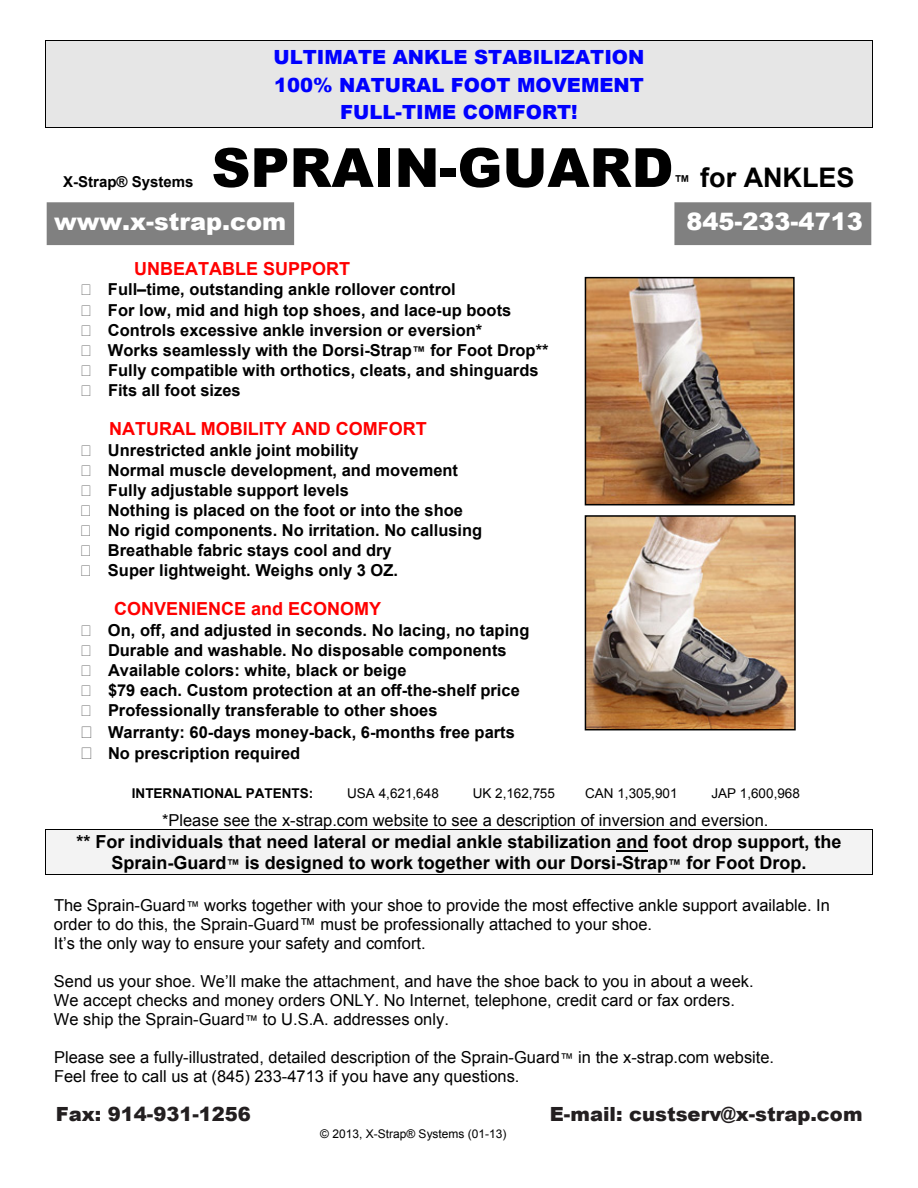
<style>
.page{position:relative;width:918px;height:1188px;background:#fff}
.page>*{position:absolute;margin:0;border:0;box-sizing:border-box;transform-origin:0 0}
.t1{font:900 54px "Arial";color:#000}
.t2{font:700 27px "Arial";color:#000}
.t3{font:900 24px "Arial";color:#fff}
.t4{font:900 19.5px/27.6px "Arial";color:#00f;text-align:center}
.t5{font:900 19.5px "Arial";color:#231f20}
.t6{font:700 18px/20.9px "Arial";color:#000;text-align:center}
.t7{font:700 18px "Arial";color:#f00}
.t8{font:700 16.5px/20.1px "Arial";color:#000}
.t9{font:16.5px/19px "Arial";color:#000}
.t10{font:700 15px "Arial";color:#000}
.t11{font:13.5px "Arial";color:#000}
.t12{font:700 13.5px "Arial";color:#000}
.t13{font:12px "Arial";color:#000}
.s1{font-size:16.5px}
.s2{font-size:13.5px}
</style>
<div class="page">
<div style="left:47px;top:203px;width:247px;height:42px;background:#808080"></div>
<div style="left:47px;top:202px;width:247px;height:43px;border:1px solid #808080"></div>
<div style="left:675px;top:203px;width:196px;height:42px;background:#808080"></div>
<div style="left:674px;top:202px;width:197px;height:43px;border:1px solid #808080"></div>
<div style="left:46px;top:41px;width:826px;height:29px;background:#e6e6e6"></div>
<hr style="left:45px;top:40px;width:828px;height:1px;background:#000">
<div style="left:46px;top:70px;width:826px;height:28px;background:#e6e6e6"></div>
<div style="left:46px;top:98px;width:826px;height:29px;background:#e6e6e6"></div>
<hr style="left:45px;top:127px;width:828px;height:1px;background:#000">
<svg style="left:45px;top:41px;width:1px;height:86px"></svg>
<svg style="left:872px;top:41px;width:1px;height:86px"></svg>
<div style="left:46px;top:830px;width:826px;height:22px;background:#f3f3f3"></div>
<hr style="left:616px;top:850px;width:32px;height:2px;background:#000">
<hr style="left:45px;top:829px;width:828px;height:1px;background:#000">
<div style="left:46px;top:852px;width:826px;height:22px;background:#f3f3f3"></div>
<hr style="left:45px;top:874px;width:828px;height:1px;background:#000">
<svg style="left:45px;top:830px;width:1px;height:44px"></svg>
<svg style="left:872px;top:830px;width:1px;height:44px"></svg>
<img style="left:588px;top:280px;width:204px;height:222px">
<div style="left:585px;top:277px;width:210px;height:228px;border:2px solid #000"></div>
<img style="left:588px;top:518px;width:205px;height:209px">
<div style="left:585px;top:515px;width:211px;height:215px;border:2px solid #000"></div>
<p class="t10" style="left:63px;top:172px;width:132px">X-Strap® Systems</p>
<p class="t4" style="left:274px;top:43px;width:372px">ULTIMATE ANKLE STABILIZATION<br>100% NATURAL FOOT MOVEMENT<br>FULL-TIME COMFORT!</p>
<h1 class="t1" style="left:212px;top:128px;width:463px">SPRAIN-GUARD</h1>
<h2 class="t2" style="left:674px;top:159px;width:182px"><span class="s1">™</span> for ANKLES</h2>
<h3 class="t3" style="left:54px;top:204px;width:234px">www.x-strap.com</h3>
<h3 class="t3" style="left:686px;top:204px;width:178px">845-233-4713</h3>
<p class="t7" style="left:134px;top:257px;width:218px">UNBEATABLE SUPPORT</p>
<p class="t8" style="left:108px;top:280px;width:442px">Full–time, outstanding ankle rollover control<br>For low, mid and high top shoes, and lace-up boots Controls excessive ankle inversion or eversion*<br>Works seamlessly with the Dorsi-Strap<span class="s2">™</span> for Foot Drop** Fully compatible with orthotics, cleats, and shinguards Fits all foot sizes</p>
<p class="t7" style="left:109px;top:417px;width:319px">NATURAL MOBILITY AND COMFORT</p>
<p class="t8" style="left:108px;top:440px;width:376px">Unrestricted ankle joint mobility<br>Normal muscle development, and movement Fully adjustable support levels<br>Nothing is placed on the foot or into the shoe No rigid components. No irritation. No callusing Breathable fabric stays cool and dry<br>Super lightweight. Weighs only 3 OZ.</p>
<p class="t7" style="left:114px;top:597px;width:269px">CONVENIENCE and ECONOMY</p>
<p class="t8" style="left:108px;top:620px;width:423px;line-height:20.5px">On, off, and adjusted in seconds. No lacing, no taping Durable and washable. No disposable components Available colors: white, black or beige<br>$79 each. Custom protection at an off-the-shelf price Professionally transferable to other shoes<br>Warranty: 60-days money-back, 6-months free parts No prescription required</p>
<p class="t12" style="left:132px;top:784px;width:183px">INTERNATIONAL PATENTS:</p>
<p class="t11" style="left:347px;top:785px;width:93px">USA 4,621,648</p>
<p class="t11" style="left:473px;top:785px;width:84px">UK 2,162,755</p>
<p class="t11" style="left:585px;top:785px;width:94px">CAN 1,305,901</p>
<p class="t11" style="left:711px;top:785px;width:90px">JAP 1,600,968</p>
<p class="t9" style="left:162px;top:810px;width:608px">*Please see the x-strap.com website to see a description of inversion and eversion.</p>
<p class="t6" style="left:76px;top:832px;width:766px">** For individuals that need lateral or medial ankle stabilization and foot drop support, the<br>Sprain-Guard<span class="s2">™</span> is designed to work together with our Dorsi-Strap<span class="s2">™</span> for Foot Drop.</p>
<p class="t9" style="left:54px;top:896px;width:778px">The Sprain-Guard<span class="s2">™</span> works together with your shoe to provide the most effective ankle support available. In order to do this, the Sprain-Guard™ must be professionally attached to your shoe.<br>It’s the only way to ensure your safety and comfort.</p>
<p class="t9" style="left:54px;top:972px;width:701px">Send us your shoe. We’ll make the attachment, and have the shoe back to you in about a week.<br>We accept checks and money orders ONLY. No Internet, telephone, credit card or fax orders.<br>We ship the Sprain-Guard<span class="s2">™</span> to U.S.A. addresses only.</p>
<p class="t9" style="left:54px;top:1048px;width:722px">Please see a fully-illustrated, detailed description of the Sprain-Guard<span class="s2">™</span> in the x-strap.com website.<br>Feel free to call us at (845) 233-4713 if you have any questions.</p>
<p class="t5" style="left:56px;top:1100px;width:197px">Fax: 914-931-1256</p>
<p class="t5" style="left:550px;top:1100px;width:314px">E-mail: custserv@x-strap.com</p>
<p class="t13" style="left:320px;top:1126px;width:188px">© 2013, X-Strap® Systems (01-13)</p>
</div>
